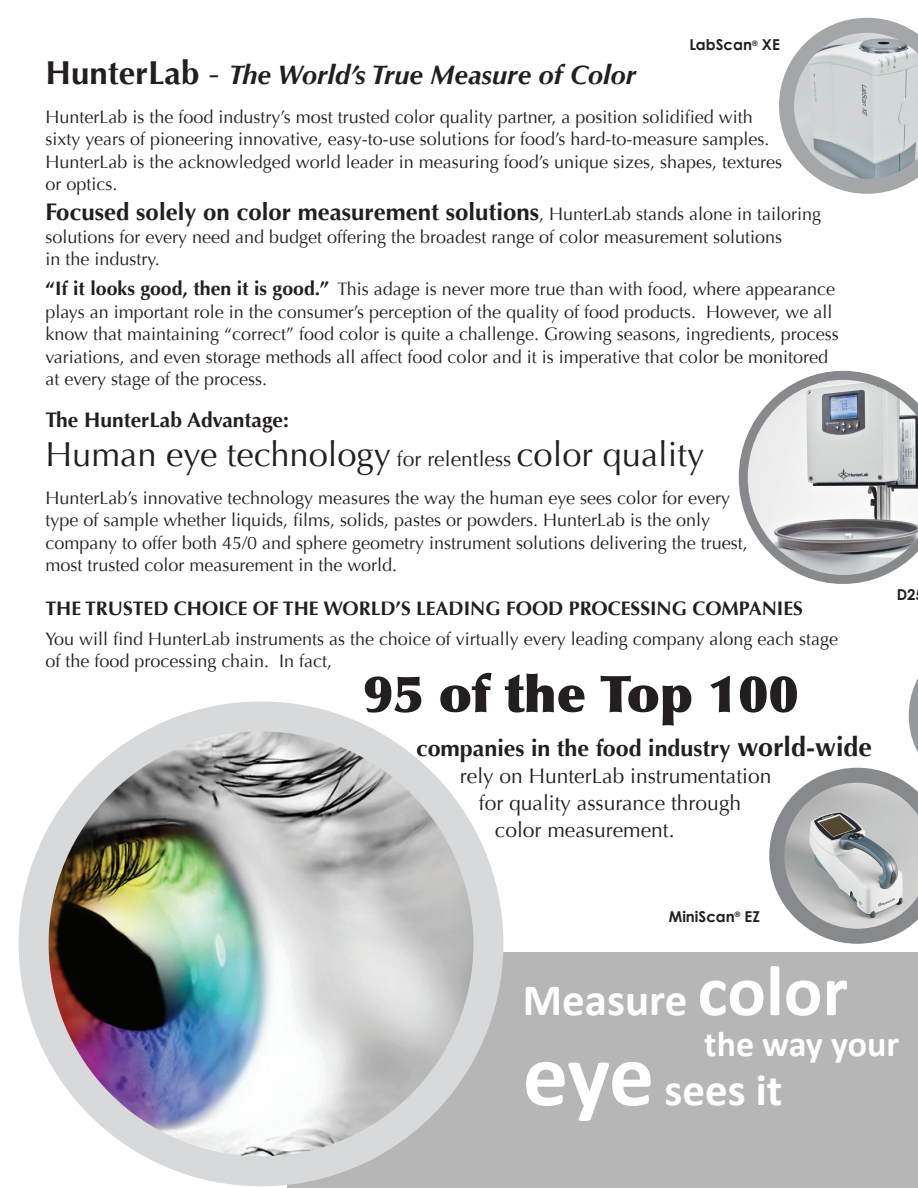
<style>
.page{position:relative;width:918px;height:1188px;background:#fff}
.page>*{position:absolute;margin:0;border:0;box-sizing:border-box;transform-origin:0 0}
.t1{font:900 51px "Optima";color:#231f20}
.t2{font:700 45px "Calibri";color:#fff}
.t3{font:700 36px "Calibri";color:#fff}
.t4{font:34.5px "Optima";color:#231f20}
.t5{font:italic 700 27px "Optima";color:#231f20}
.t6{font:700 24px "Optima";color:#231f20}
.t7{font:700 23.25px "Optima";color:#231f20}
.t8{font:21px "Optima";color:#231f20}
.t9{font:700 21px "Optima";color:#231f20}
.t10{font:700 19.5px "Optima";color:#231f20}
.t11{font:18px/22.5px "Optima";color:#231f20}
.t12{font:700 15px "Century Gothic";color:#231f20}
.s1{font-style:normal;font-size:33px}
.s2{font-weight:400;font-style:normal;font-size:33px}
.s3{font-weight:400;font-size:18px}
.s4{font-weight:700;font-size:19.5px}
.s5{font-size:21px}
.s6{font-size:27px}
.s7{font-size:72px}
.s8{font-size:90px}
</style>
<div class="page">
<div style="left:287px;top:952px;width:631px;height:236px;background:#b6b6b6"></div>
<img style="left:34px;top:716px;width:454px;height:455px;border-radius:227px">
<div style="left:19px;top:701px;width:484px;height:485px;border:30px solid #d8d9db;border-radius:50%"></div>
<svg style="left:739px;top:371px;width:179px;height:213px"></svg>
<svg style="left:779px;top:18px;width:139px;height:176px"></svg>
<svg style="left:769px;top:678px;width:149px;height:266px"></svg>
<p class="t12" style="left:689px;top:35px;width:92px">LabScan<sup>®</sup> XE</p>
<p class="t5" style="left:45px;top:59px;width:592px"><span class="s1">HunterLab</span> <span class="s2">-</span> The World’s True Measure of Color</p>
<p class="t11" style="left:45px;top:106px;width:709px">HunterLab is the food industry’s most trusted color quality partner, a position solidified with</p>
<p class="t11" style="left:45px;top:128px;width:726px">sixty years of pioneering innovative, easy-to-use solutions for food’s hard-to-measure samples.</p>
<p class="t11" style="left:45px;top:151px;width:738px">HunterLab is the acknowledged world leader in measuring food’s unique sizes, shapes, textures</p>
<p class="t11" style="left:45px;top:173px;width:74px">or optics.</p>
<p class="t6" style="left:45px;top:198px;width:777px">Focused solely on color measurement solutions<span class="s3">, HunterLab stands alone in tailoring</span></p>
<p class="t11" style="left:45px;top:226px;width:738px">solutions for every need and budget offering the broadest range of color measurement solutions</p>
<p class="t11" style="left:45px;top:248px;width:116px">in the industry.</p>
<p class="t11" style="left:45px;top:278px;width:795px"><span class="s4">“If it looks good, then it is good.”</span> This adage is never more true than with food, where appearance plays an important role in the consumer’s perception of the quality of food products. However, we all know that maintaining “correct” food color is quite a challenge. Growing seasons, ingredients, process variations, and even storage methods all affect food color and it is imperative that color be monitored</p>
<p class="t11" style="left:45px;top:368px;width:223px">at every stage of the process.</p>
<p class="t9" style="left:45px;top:408px;width:245px">The HunterLab Advantage:</p>
<p class="t4" style="left:45px;top:435px;width:660px">Human eye technology <span class="s5">for relentless</span> color quality</p>
<p class="t11" style="left:45px;top:487px;width:704px">HunterLab’s innovative technology measures the way the human eye sees color for every type of sample whether liquids, films, solids, pastes or powders. HunterLab is the only company to offer both 45/0 and sphere geometry instrument solutions delivering the truest, most trusted color measurement in the world.</p>
<p class="t10" style="left:45px;top:597px;width:759px">THE TRUSTED CHOICE OF THE WORLD’S LEADING FOOD PROCESSING COMPANIES</p>
<p class="t11" style="left:45px;top:628px;width:794px">You will find HunterLab instruments as the choice of virtually every leading company along each stage</p>
<p class="t11" style="left:45px;top:650px;width:288px">of the food processing chain. In fact,</p>
<p class="t1" style="left:363px;top:663px;width:437px">95 of the Top 100</p>
<p class="t7" style="left:416px;top:734px;width:458px">companies in the food industry <span class="s6">world-wide</span></p>
<p class="t8" style="left:460px;top:763px;width:313px">rely on HunterLab instrumentation</p>
<p class="t8" style="left:479px;top:790px;width:264px">for quality assurance through</p>
<p class="t8" style="left:495px;top:817px;width:181px">color measurement.</p>
<p class="t12" style="left:897px;top:585px;width:20px">D2</p>
<p class="t12" style="left:669px;top:907px;width:93px">MiniScan<sup>®</sup> EZ</p>
<p class="t2" style="left:523px;top:971px;width:327px">Measure <span class="s7">color</span></p>
<p class="t3" style="left:704px;top:1021px;width:196px">the way your</p>
<p class="t2" style="left:523px;top:1061px;width:261px"><span class="s8">eye</span> sees it</p>
</div>
